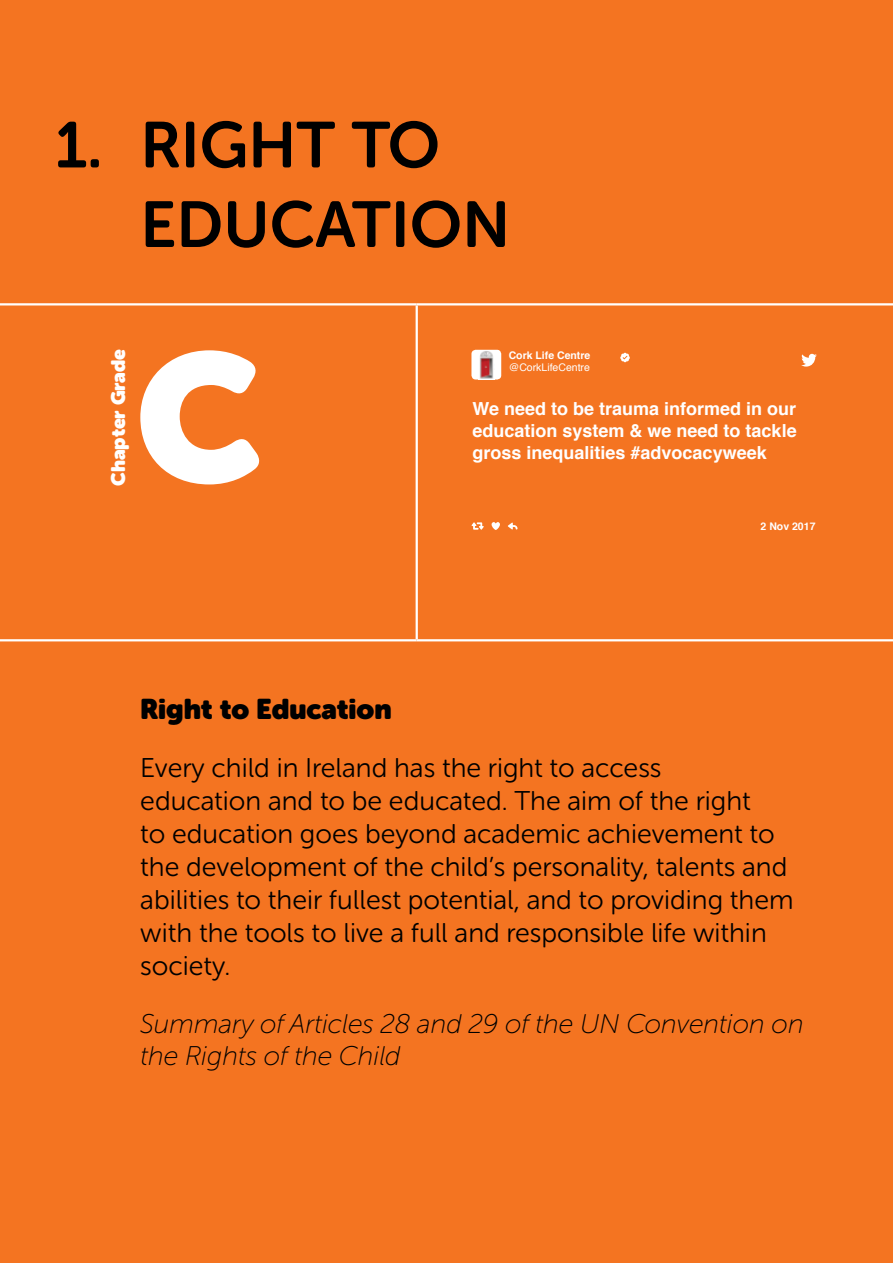
<style>
.page{position:relative;width:893px;height:1263px;background:#f47421}
.page>*{position:absolute;margin:0;border:0;box-sizing:border-box;transform-origin:0 0}
.t1{font:180.6px "Museo Sans Rounded";color:#fff}
.t2{font:64.5px/79.5px "Museo Sans Rounded 700";color:#000}
.t3{font:28.2px "Museo Sans Rounded";color:#000}
.t4{font:27px/33px "Museo Sans Rounded 300";color:#000}
.t5{font:italic 27px/32.1px "Museo Sans Rounded 100";color:#000}
.t6{font:19.5px "Museo Sans Rounded";letter-spacing:-.005em;color:#fff}
.t7{font:700 18px/21.8px "Helvetica";color:#fff;text-align:justify}
.t8{font:700 10.5px "Helvetica";color:#fff}
.t9{font:10.5px "Helvetica";color:#fff}
</style>
<div class="page">
<hr style="left:0;top:303px;width:417px;height:2px;background:#fff">
<hr style="left:417px;top:303px;width:476px;height:2px;background:#fff">
<hr style="left:416px;top:305px;width:2px;height:334px;background:#fff">
<hr style="left:0;top:639px;width:417px;height:2px;background:#fff">
<hr style="left:417px;top:639px;width:476px;height:2px;background:#fff">
<img style="left:472px;top:349px;width:26px;height:2px">
<svg style="left:472px;top:522px;width:12px;height:8px"></svg>
<svg style="left:492px;top:522px;width:8px;height:8px"></svg>
<svg style="left:508px;top:523px;width:9px;height:6px"></svg>
<svg style="left:620px;top:353px;width:10px;height:9px"></svg>
<svg style="left:801px;top:354px;width:16px;height:13px"></svg>
<div style="left:471px;top:350px;width:30px;height:29px;background:#fff;border-radius:4px"></div>
<img style="left:479px;top:351px;width:15px;height:28px">
<h2 class="t2" style="left:55px;top:106px;width:49px">1.</h2>
<h2 class="t2" style="left:140px;top:106px;width:79px">Right</h2>
<h2 class="t2" style="left:140px;top:106px;width:371px;text-indent:211px">to<br>EDUCATION</h2>
<p class="t6" style="left:107px;top:486px;width:138px;rotate:-90deg">Chapter Grade</p>
<h1 class="t1" style="left:136px;top:314px;width:127px">C</h1>
<p class="t8" style="left:509px;top:346px;width:83px">Cork Life Centre</p>
<p class="t9" style="left:509px;top:359px;width:83px">@CorkLifeCentre</p>
<p class="t7" style="left:472px;top:398px;width:326px">We need to be trauma informed in our education system &amp; we need to tackle gross inequalities #advocacyweek</p>
<p class="t8" style="left:761px;top:518px;width:56px">2 Nov 2017</p>
<p class="t3" style="left:140px;top:692px;width:253px">Right to Education</p>
<p class="t4" style="left:140px;top:752px;width:655px">Every child in Ireland has the right to access<br>education and to be educated. The aim of the right<br>to education goes beyond academic achievement to the development of the child’s personality, talents and abilities to their fullest potential, and to providing them with the tools to live a full and responsible life within society.</p>
<p class="t5" style="left:140px;top:1008px;width:665px">Summary of Articles 28 and 29 of the UN Convention on the Rights of the Child</p>
</div>
